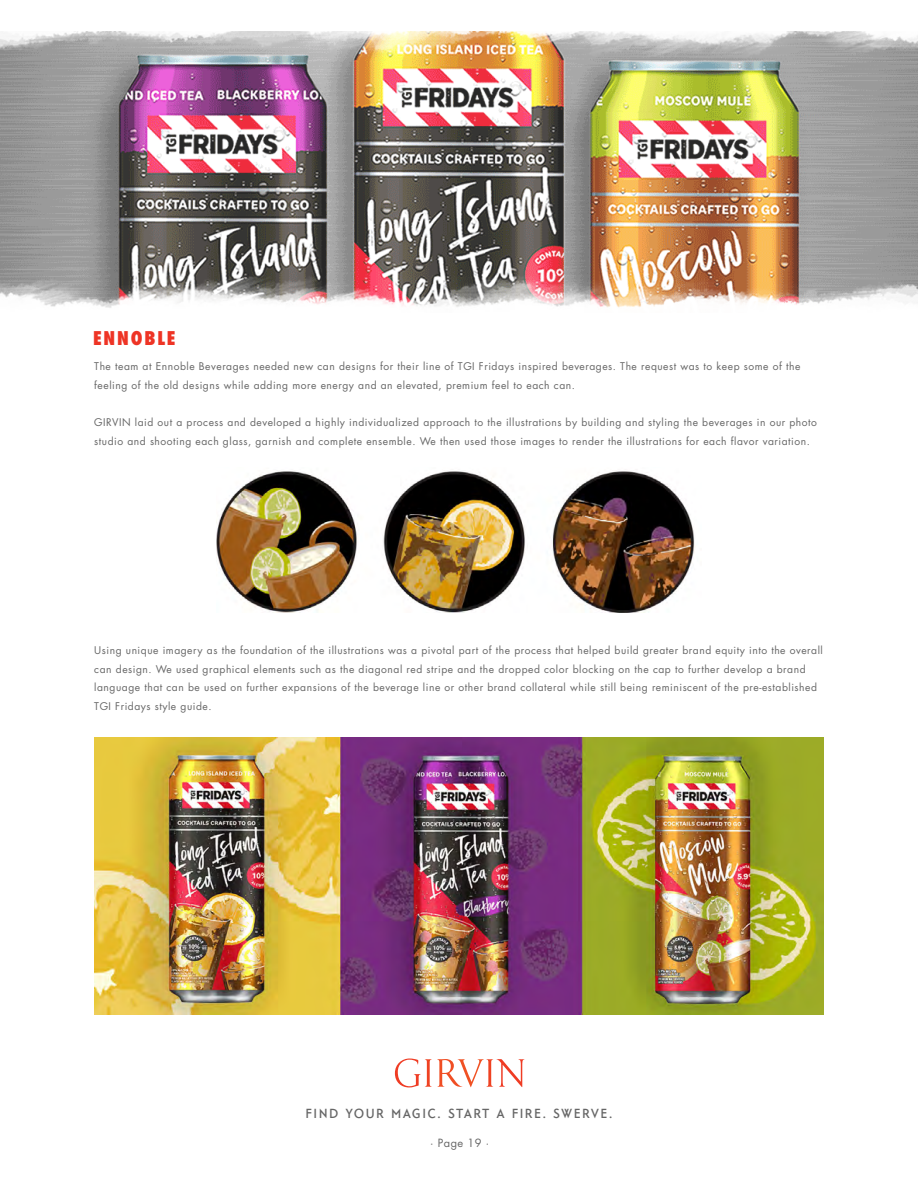
<style>
.page{position:relative;width:918px;height:1188px;background:#fff}
.page>*{position:absolute;margin:0;border:0;box-sizing:border-box;transform-origin:0 0}
.t1{font:800 condensed 18.45px "Futura";letter-spacing:.1em;color:#ee3425}
.t2{font:14.4px "Girvenza";letter-spacing:.1em;color:#666}
.t3{font:11.1px "Futura";letter-spacing:.04em;color:#666}
.t4{font:10.35px/18.8px "Futura";letter-spacing:.05em;color:#666}
</style>
<div class="page">
<svg style="left:395px;top:1059px;width:130px;height:28px"></svg>
<img style="left:0;top:60px;width:918px;height:213px">
<img style="left:0;top:31px;width:918px;height:29px">
<img style="left:0;top:273px;width:918px;height:35px">
<img style="left:217px;top:471px;width:478px;height:142px">
<img style="left:94px;top:737px;width:730px;height:277px">
<h1 class="t1" style="left:93px;top:326px;width:84px">ENNOBLE</h1>
<p class="t4" style="left:94px;top:357px;width:708px">The team at Ennoble Beverages needed new can designs for their line of TGI Fridays inspired beverages. The request was to keep some of the feeling of the old designs while adding more energy and an elevated, premium feel to each can.</p>
<p class="t4" style="left:94px;top:413px;width:724px">GIRVIN laid out a process and developed a highly individualized approach to the illustrations by building and styling the beverages in our photo studio and shooting each glass, garnish and complete ensemble. We then used those images to render the illustrations for each flavor variation.</p>
<p class="t4" style="left:94px;top:640px;width:730px">Using unique imagery as the foundation of the illustrations was a pivotal part of the process that helped build greater brand equity into the overall can design. We used graphical elements such as the diagonal red stripe and the dropped color blocking on the cap to further develop a brand language that can be used on further expansions of the beverage line or other brand collateral while still being reminiscent of the pre-established TGI Fridays style guide.</p>
<h2 class="t2" style="left:305px;top:1107px;width:309px">FIND YOUR MAGIC. START A FIRE. SWERVE.</h2>
<p class="t3" style="left:430px;top:1135px;width:61px">· Page 19 ·</p>
</div>
